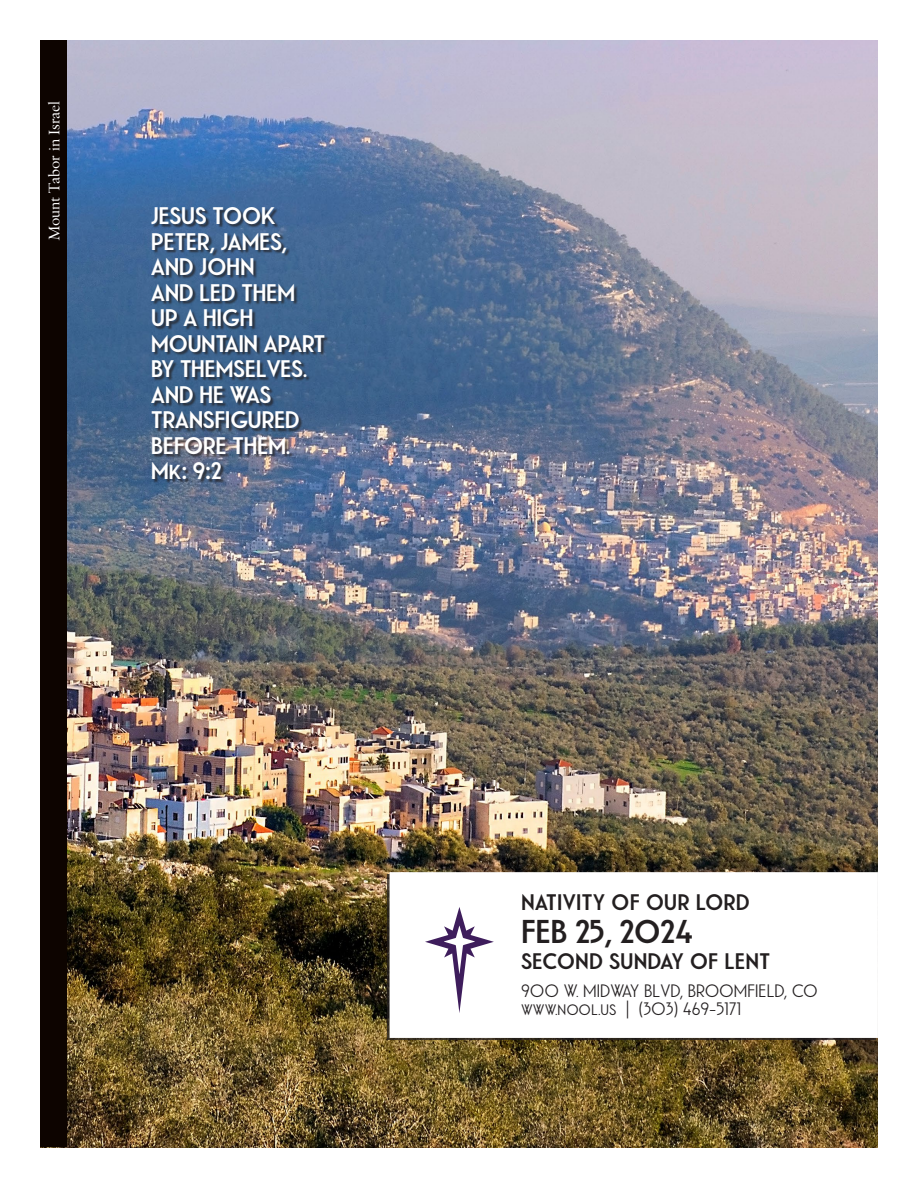
<style>
.page{position:relative;width:918px;height:1188px;background:#fff}
.page>*{position:absolute;margin:0;border:0;box-sizing:border-box;transform-origin:0 0}
.t1{font:800 33px "Waverly CF";letter-spacing:-.02em;color:#231f20}
.t2{font:800 24px/25.5px "Waverly CF";letter-spacing:-.02em;color:#fff}
.t3{font:800 22.5px "Waverly CF";color:#231f20}
.t4{font:500 18px "Waverly CF";color:#231f20}
.t5{font:15.75px "Savoy";color:#fff}
</style>
<div class="page">
<img style="left:68px;top:40px;width:810px;height:1108px">
<div style="left:40px;top:40px;width:28px;height:1108px;background:#0d0400"></div>
<svg style="left:390px;top:872px;width:488px;height:166px"></svg>
<svg style="left:425px;top:907px;width:69px;height:106px"></svg>
<div style="left:152px;top:208px;width:177px;height:275px;background:#231f20;opacity:.75"></div>
<p class="t5" style="left:45px;top:240px;width:140px;rotate:-90deg">Mount Tabor in Israel</p>
<p class="t2" style="left:151px;top:204px;width:138px">JESUS TOOK<br>PETER, JAMES,</p>
<p class="t2" style="left:151px;top:255px;width:105px">AND JOHN</p>
<p class="t2" style="left:151px;top:280px;width:176px">AND LED THEM<br>UP A HIGH<br>MOUNTAIN APART<br>BY THEMSELVES.</p>
<p class="t2" style="left:151px;top:382px;width:151px">AND HE WAS<br>TRANSFIGURED<br>BEFORE THEM.</p>
<p class="t2" style="left:151px;top:459px;width:73px">Mk: 9:2</p>
<p class="t3" style="left:521px;top:888px;width:230px">NATIVITY OF OUR LORD</p>
<p class="t1" style="left:521px;top:911px;width:174px">FEB 25, 2024</p>
<p class="t3" style="left:521px;top:947px;width:251px">SECOND SUNDAY OF LENT</p>
<p class="t4" style="left:521px;top:980px;width:298px">900 W. MIDWAY BLVD, BROOMFIELD, CO</p>
<p class="t4" style="left:521px;top:998px;width:222px">www.nool.us | (303) 469-5171</p>
</div>
